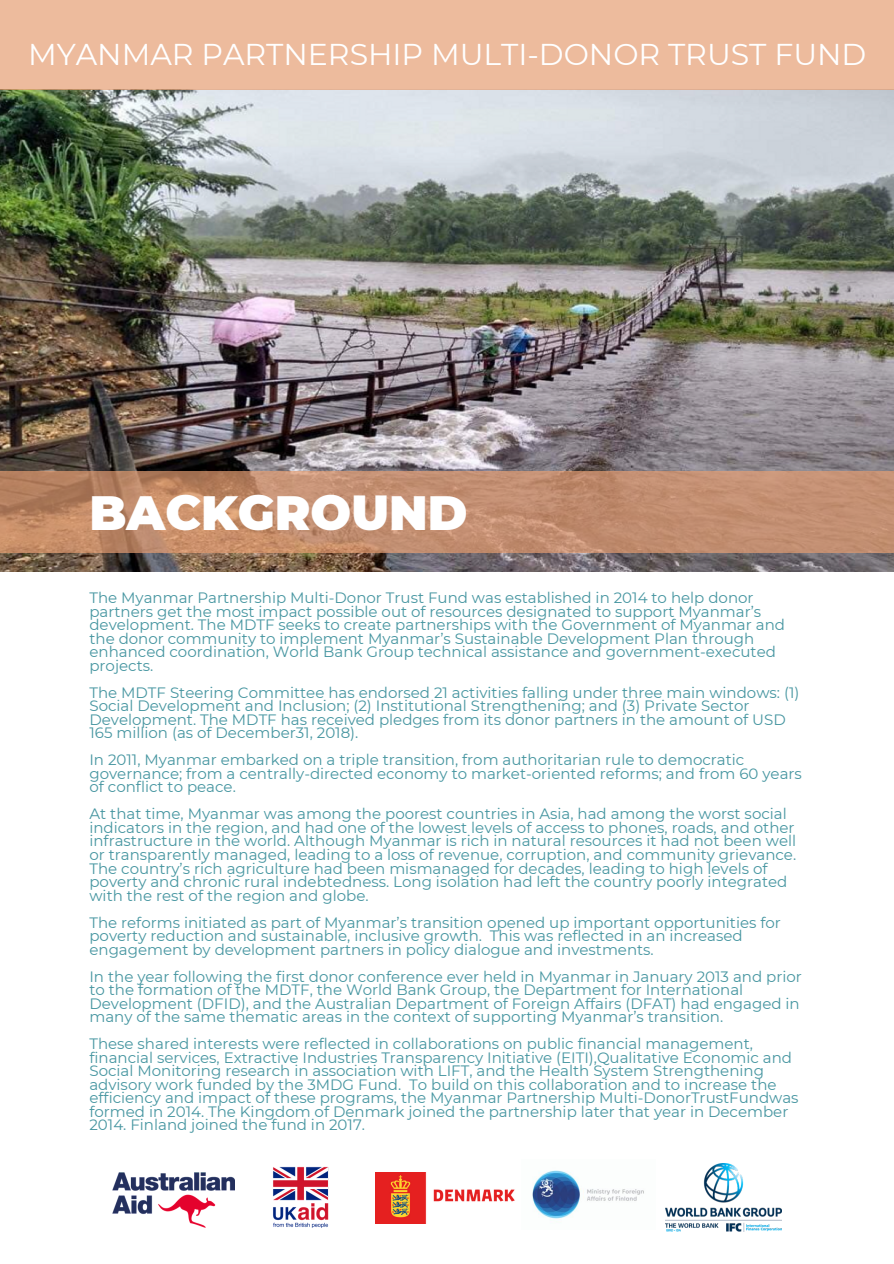
<style>
.page{position:relative;width:894px;height:1264px;background:#fff}
.page>*{position:absolute;margin:0;border:0;box-sizing:border-box;transform-origin:0 0}
.t1{font:900 48px "Montserrat";color:#fff}
.t2{font:30px "Montserrat";color:#fff}
.t3{font:15px/13.5px "Montserrat";color:#4796a1}
</style>
<div class="page">
<img style="left:0;top:89px;width:893px;height:482px">
<svg style="left:0;top:472px;width:893px;height:81px;background:#c18c6d"></svg>
<div style="left:0;top:0;width:893px;height:89px;background:#edbb9d"></div>
<img style="left:665px;top:1163px;width:116px;height:68px">
<img style="left:375px;top:1172px;width:140px;height:51px">
<img style="left:532px;top:1170px;width:112px;height:49px">
<img style="left:113px;top:1172px;width:121px;height:55px">
<img style="left:273px;top:1166px;width:56px;height:62px">
<h2 class="t2" style="left:28px;top:36px;width:839px">MYANMAR PARTNERSHIP MULTI-DONOR TRUST FUND</h2>
<h1 class="t1" style="left:89px;top:483px;width:379px">BACKGROUND</h1>
<p class="t3" style="left:89px;top:591px;width:697px">The Myanmar Partnership Multi-Donor Trust Fund was established in 2014 to help donor partners get the most impact possible out of resources designated to support Myanmar’s development. The MDTF seeks to create partnerships with the Government of Myanmar and the donor community to implement Myanmar’s Sustainable Development Plan through enhanced coordination, World Bank Group technical assistance and government-executed projects.</p>
<p class="t3" style="left:89px;top:685px;width:711px">The MDTF Steering Committee has endorsed 21 activities falling under three main windows: (1)<br>Social Development and Inclusion; (2) Institutional Strengthening; and (3) Private Sector Development. The MDTF has received pledges from its donor partners in the amount of USD 165 million (as of December31, 2018).</p>
<p class="t3" style="left:89px;top:753px;width:713px">In 2011, Myanmar embarked on a triple transition, from authoritarian rule to democratic governance; from a centrally-directed economy to market-oriented reforms; and from 60 years of conflict to peace.</p>
<p class="t3" style="left:89px;top:807px;width:708px">At that time, Myanmar was among the poorest countries in Asia, had among the worst social indicators in the region, and had one of the lowest levels of access to phones, roads, and other infrastructure in the world. Although Myanmar is rich in natural resources it had not been well or transparently managed, leading to a loss of revenue, corruption, and community grievance.<br>The country’s rich agriculture had been mismanaged for decades, leading to high levels of poverty and chronic rural indebtedness. Long isolation had left the country poorly integrated with the rest of the region and globe.</p>
<p class="t3" style="left:89px;top:915px;width:692px">The reforms initiated as part of Myanmar’s transition opened up important opportunities for poverty reduction and sustainable, inclusive growth. This was reflected in an increased engagement by development partners in policy dialogue and investments.</p>
<p class="t3" style="left:89px;top:969px;width:713px">In the year following the first donor conference ever held in Myanmar in January 2013 and prior to the formation of the MDTF, the World Bank Group, the Department for International Development (DFID), and the Australian Department of Foreign Affairs (DFAT) had engaged in many of the same thematic areas in the context of supporting Myanmar’s transition.</p>
<p class="t3" style="left:89px;top:1037px;width:710px">These shared interests were reflected in collaborations on public financial management, financial services, Extractive Industries Transparency Initiative (EITI),Qualitative Economic and Social Monitoring research in association with LIFT, and the Health System Strengthening advisory work funded by the 3MDG Fund. To build on this collaboration and to increase the efficiency and impact of these programs, the Myanmar Partnership Multi-DonorTrustFundwas formed in 2014. The Kingdom of Denmark joined the partnership later that year in December 2014. Finland joined the fund in 2017.</p>
</div>
